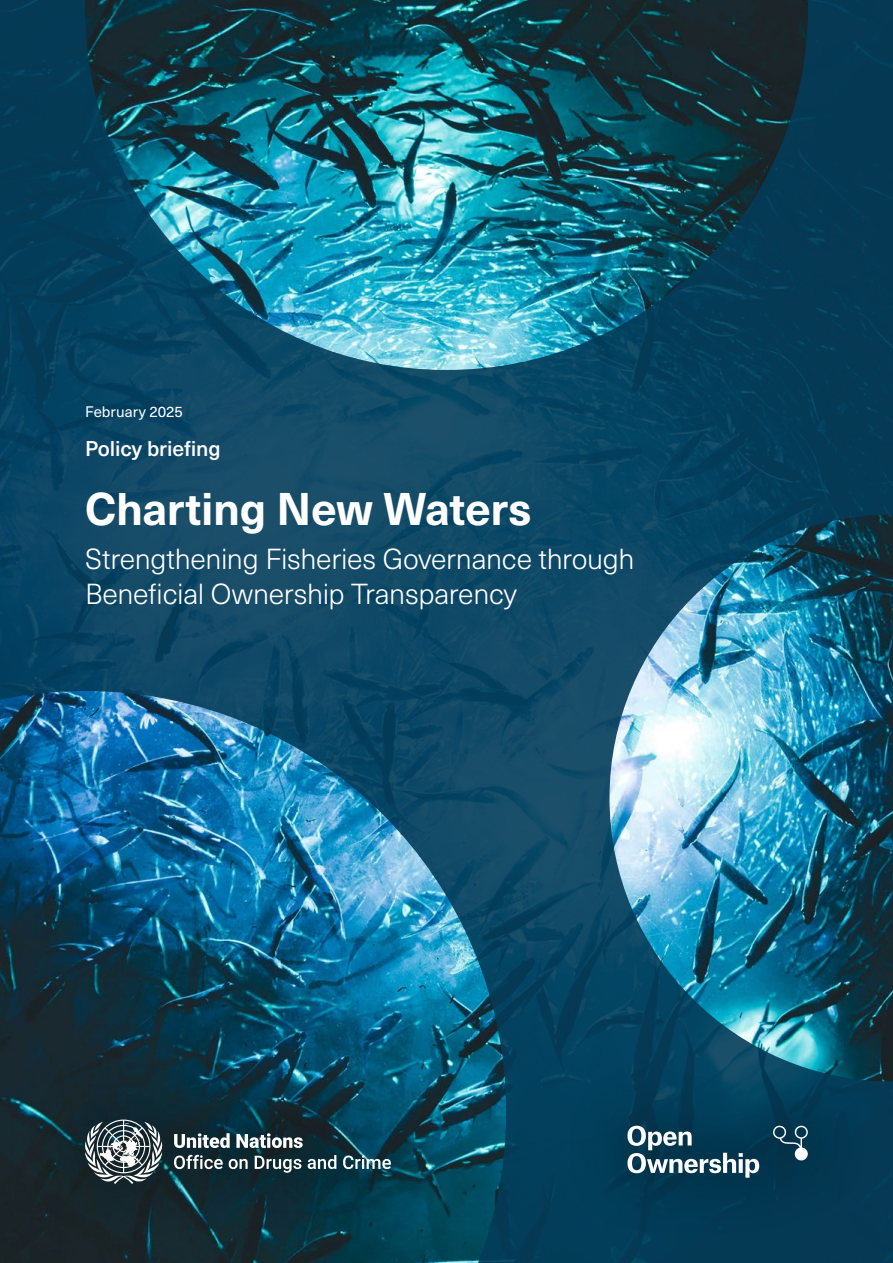
<style>
.page{position:relative;width:893px;height:1263px;background:#fff}
.page>*{position:absolute;margin:0;border:0;box-sizing:border-box;transform-origin:0 0}
.t1{font:700 45px "Neue Haas Unica W1 G";letter-spacing:-.01em;color:#fff}
.Pre-Title{font:300 28.5px/35.7px "Neue Haas Unica W1 G";letter-spacing:-.01em;color:#fff}
.Subtitle_1{font:500 21px "Neue Haas Unica W1 G";letter-spacing:-.005em;color:#fff}
.Subtitle_2{font:15px "Neue Haas Unica W1 G";color:#fff}
</style>
<div class="page">
<img style="left:0;top:0;width:893px;height:1263px">
<div style="left:19px;top:1052px;width:438px;height:198px;background:#000;opacity:.2"></div>
<svg style="left:85px;top:1119px;width:79px;height:65px"></svg>
<svg style="left:174px;top:1133px;width:56px;height:15px"></svg>
<svg style="left:236px;top:1133px;width:67px;height:15px"></svg>
<svg style="left:174px;top:1155px;width:49px;height:14px"></svg>
<svg style="left:229px;top:1159px;width:19px;height:10px"></svg>
<svg style="left:255px;top:1156px;width:46px;height:17px"></svg>
<svg style="left:308px;top:1155px;width:28px;height:14px"></svg>
<svg style="left:343px;top:1155px;width:48px;height:14px"></svg>
<div style="left:560px;top:1058px;width:315px;height:185px;background:#000;opacity:.2"></div>
<svg style="left:627px;top:1126px;width:132px;height:52px"></svg>
<svg style="left:772px;top:1125px;width:36px;height:36px"></svg>
<p class="Subtitle_2" style="left:85px;top:400px;width:99px">February 2025</p>
<p class="Subtitle_1" style="left:85px;top:432px;width:137px">Policy briefing</p>
<p class="t1" style="left:85px;top:474px;width:448px">Charting New Waters</p>
<p class="Pre-Title" style="left:85px;top:539px;width:551px">Strengthening Fisheries Governance through<br>Beneficial Ownership Transparency</p>
</div>
